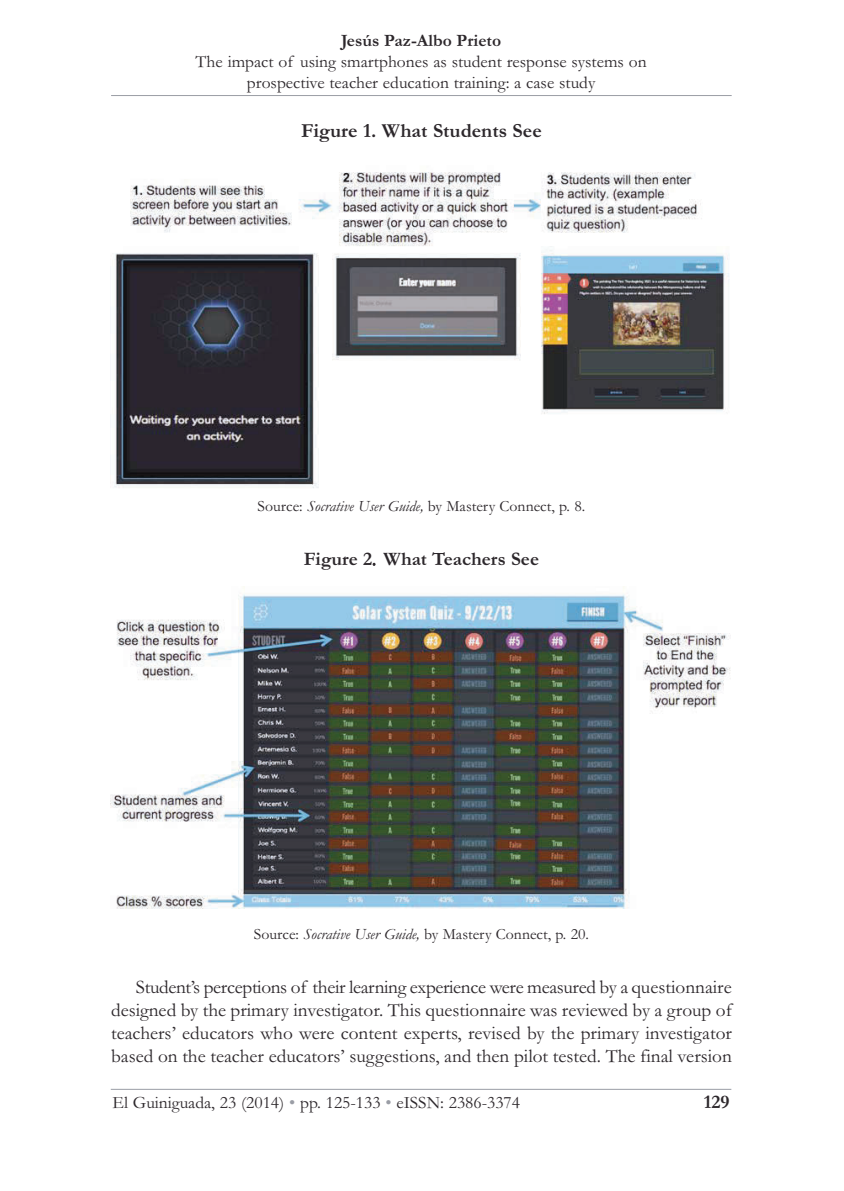
<style>
.page{position:relative;width:844px;height:1191px;background:#fff}
.page>*{position:absolute;margin:0;border:0;box-sizing:border-box;transform-origin:0 0}
.t1{font:700 20.12px "Garamond";color:#2c272b}
.t2{font:19.25px/23.1px "Garamond";color:#2c272b;text-align:justify}
.t3{font:700 19.25px "Garamond";color:#2c272b}
.t4{font:17.5px/21px "Garamond";color:#2c272b;text-align:center}
.t5{font:15.75px "Garamond";color:#2c272b}
.s1{font-weight:700}
.s2{font-style:italic}
.s3{font-weight:400;font-style:italic}
.s4{color:#9a9da5}
</style>
<div class="page">
<hr style="left:111px;top:95px;width:620px;height:1px;background:#9a9da5">
<hr style="left:111px;top:1089px;width:620px;height:1px;background:#9a9da5">
<img style="left:114px;top:172px;width:615px;height:316px">
<img style="left:111px;top:586px;width:620px;height:323px">
<p class="t4" style="left:195px;top:32px;width:452px"><span class="s1">Jesús Paz-Albo Prieto<br></span>The impact of using smartphones as student response systems on prospective teacher education training: a case study</p>
<p class="t1" style="left:301px;top:123px;width:242px">Figure 1. What Students See</p>
<p class="t5" style="left:257px;top:500px;width:329px">Source: <span class="s2">Socrative User Guide,</span> by Mastery Connect, p. 8.</p>
<p class="t3" style="left:304px;top:551px;width:237px">Figure 2<span class="s3">.</span> What Teachers See</p>
<p class="t5" style="left:254px;top:928px;width:336px">Source: <span class="s2">Socrative User Guide,</span> by Mastery Connect, p. 20.</p>
<p class="t2" style="left:111px;top:977px;width:622px;text-indent:25px">Student’s perceptions of their learning experience were measured by a questionnaire designed by the primary investigator. This questionnaire was reviewed by a group of teachers’ educators who were content experts, revised by the primary investigator based on the teacher educators’ suggestions, and then pilot tested. The final version</p>
<p class="t4" style="left:112px;top:1094px;width:409px">El Guiniguada, 23 (2014) <span class="s4">•</span> pp. 125-133 <span class="s4">•</span> eISSN: 2386-3374</p>
<p class="t3" style="left:703px;top:1094px;width:27px">129</p>
</div>
